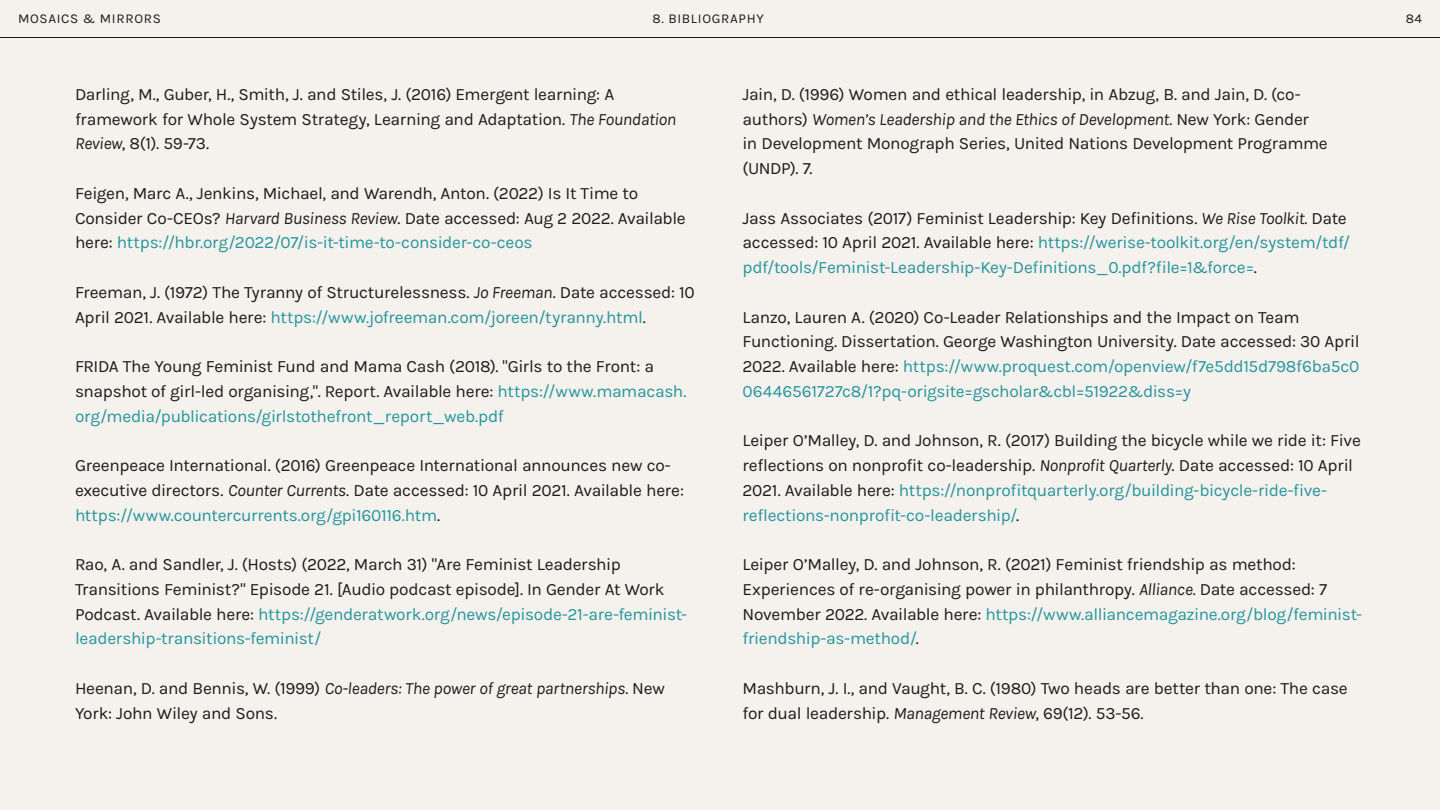
<style>
.page{position:relative;width:1440px;height:810px;background:#f5f1ed}
.page>*{position:absolute;margin:0;border:0;box-sizing:border-box;transform-origin:0 0}
.t1{font:17.25px/24.8px "Karla";letter-spacing:-.02em;color:#1c1c1c}
.t2{font:17.25px/24.8px "Karla";letter-spacing:-.02em;color:#25969c}
.t3{font:13.5px "Karla";letter-spacing:.05em;color:#1c1c1c}
.s1{font-style:italic}
.s2{color:#25969c}
.s3{color:#1c1c1c}
.s4{font-style:italic;color:#1c1c1c}
</style>
<div class="page">
<hr style="left:0;top:37px;width:1440px;height:1px;background:#1c1c1c">
<p class="t3" style="left:18px;top:11px;width:144px">MOSAICS &amp; MIRRORS</p>
<p class="t3" style="left:652px;top:11px;width:113px">8. BIBLIOGRAPHY</p>
<p class="t3" style="left:1406px;top:11px;width:18px">84</p>
<p class="t1" style="left:75px;top:82px;width:603px">Darling, M., Guber, H., Smith, J. and Stiles, J. (2016) Emergent learning: A framework for Whole System Strategy, Learning and Adaptation. <span class="s1">The Foundation<br>Review</span>, 8(1). 59-73.</p>
<p class="t1" style="left:75px;top:181px;width:612px">Feigen, Marc A., Jenkins, Michael, and Warendh, Anton. (2022) Is It Time to<br>Consider Co-CEOs? <span class="s1">Harvard Business Review</span>. Date accessed: Aug 2 2022. Available here: <span class="s2">https://hbr.org/2022/07/is-it-time-to-consider-co-ceos</span></p>
<p class="t1" style="left:75px;top:280px;width:621px">Freeman, J. (1972) The Tyranny of Structurelessness. <span class="s1">Jo Freeman</span>. Date accessed: 10<br>April 2021. Available here: <span class="s2">https://www.jofreeman.com/joreen/tyranny.html</span>.</p>
<p class="t1" style="left:75px;top:354px;width:613px">FRIDA The Young Feminist Fund and Mama Cash (2018). "Girls to the Front: a snapshot of girl-led organising,". Report. Available here: <span class="s2">https://www.mamacash. org/media/publications/girlstothefront_report_web.pdf</span></p>
<p class="t1" style="left:75px;top:453px;width:611px">Greenpeace International. (2016) Greenpeace International announces new co&shy;executive directors. <span class="s1">Counter Currents</span>. Date accessed: 10 April 2021. Available here: <span class="s2">https://www.countercurrents.org/gpi160116.htm</span>.</p>
<p class="t1" style="left:75px;top:552px;width:614px">Rao, A. and Sandler, J. (Hosts) (2022, March 31) "Are Feminist Leadership Transitions Feminist?" Episode 21. [Audio podcast episode]. In Gender At Work Podcast. Available here: <span class="s2">https://genderatwork.org/news/episode-21-are-feminist&shy;leadership-transitions-feminist/</span></p>
<p class="t1" style="left:75px;top:676px;width:592px">Heenan, D. and Bennis, W. (1999) <span class="s1">Co-leaders: The power of great partnerships.</span> New<br>York: John Wiley and Sons.</p>
<p class="t1" style="left:743px;top:82px;width:587px">Jain, D. (1996) Women and ethical leadership, in Abzug, B. and Jain, D. (co&shy;authors) <span class="s1">Women’s Leadership and the Ethics of Development.</span> New York: Gender in Development Monograph Series, United Nations Development Programme (UNDP). 7.</p>
<p class="t2" style="left:743px;top:206px;width:609px"><span class="s3">Jass Associates (2017) Feminist Leadership: Key Definitions.</span> <span class="s4">We Rise Toolkit.</span> <span class="s3">Date accessed: 10 April 2021. Available here:</span> https://werise-toolkit.org/en/system/tdf/ pdf/tools/Feminist-Leadership-Key-Definitions_0.pdf?file=1&amp;force=<span class="s3">.</span></p>
<p class="t1" style="left:743px;top:305px;width:619px">Lanzo, Lauren A. (2020) Co-Leader Relationships and the Impact on Team Functioning. Dissertation. George Washington University. Date accessed: 30 April 2022. Available here: <span class="s2">https://www.proquest.com/openview/f7e5dd15d798f6ba5c0<br>06446561727c8/1?pq-origsite=gscholar&amp;cbl=51922&amp;diss=y</span></p>
<p class="t1" style="left:743px;top:429px;width:620px">Leiper O’Malley, D. and Johnson, R. (2017) Building the bicycle while we ride it: Five reflections on nonprofit co-leadership. <span class="s1">Nonprofit Quarterly</span>. Date accessed: 10 April 2021. Available here: <span class="s2">https://nonprofitquarterly.org/building-bicycle-ride-five&shy;reflections-nonprofit-co-leadership/</span>.</p>
<p class="t1" style="left:743px;top:552px;width:621px">Leiper O’Malley, D. and Johnson, R. (2021) Feminist friendship as method:<br>Experiences of re-organising power in philanthropy. <span class="s1">Alliance.</span> Date accessed: 7<br>November 2022. Available here: <span class="s2">https://www.alliancemagazine.org/blog/feminist&shy;friendship-as-method/</span>.</p>
<p class="t1" style="left:743px;top:676px;width:607px">Mashburn, J. I., and Vaught, B. C. (1980) Two heads are better than one: The case for dual leadership. <span class="s1">Management Review</span>, 69(12). 53-56.</p>
</div>
